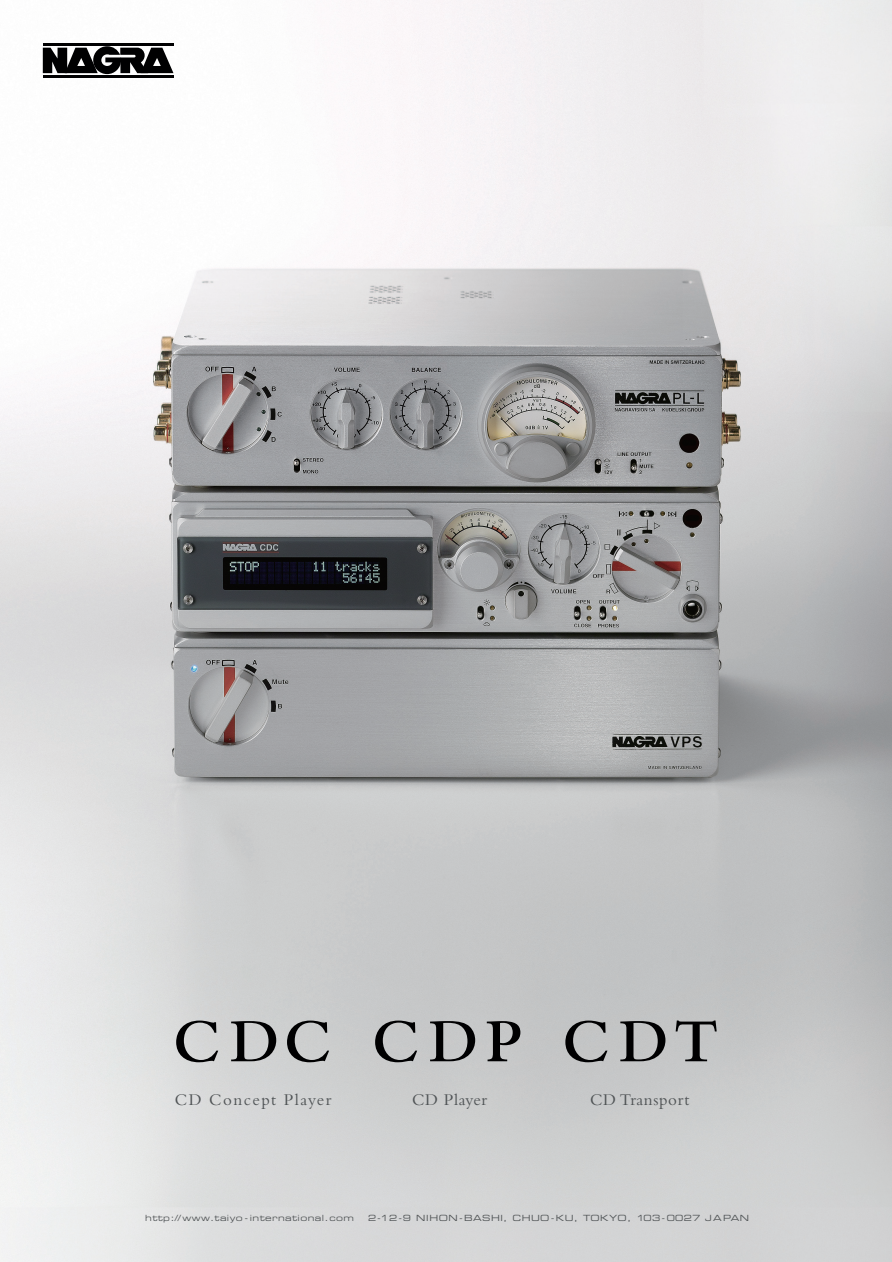
<style>
.page{position:relative;width:892px;height:1262px;background:#fff}
.page>*{position:absolute;margin:0;border:0;box-sizing:border-box;transform-origin:0 0}
.t1{font:600 63.75px "Bembo";letter-spacing:.13em;color:#000001}
.t2{font:16.95px "Bembo";letter-spacing:.035em;color:#4f5355}
.t3{font:16.95px "Bembo";letter-spacing:.085em;color:#4f5355}
.t4{font:8.55px "Eurostile Extended Two";letter-spacing:.05em;color:#4f5355}
</style>
<div class="page">
<img style="left:0;top:0;width:892px;height:1262px">
<svg style="left:43px;top:46px;width:130px;height:28px"></svg>
<hr style="left:43px;top:43px;width:130px;height:2px;background:#000001">
<hr style="left:43px;top:75px;width:130px;height:2px;background:#000001">
<p class="t1" style="left:173px;top:1018px;width:159px">CDC</p>
<p class="t3" style="left:175px;top:1094px;width:158px">CD Concept Player</p>
<p class="t1" style="left:372px;top:1018px;width:151px">CDP</p>
<p class="t2" style="left:412px;top:1094px;width:77px">CD Player</p>
<p class="t1" style="left:562px;top:1018px;width:157px">CDT</p>
<p class="t2" style="left:590px;top:1094px;width:101px">CD Transport</p>
<p class="t4" style="left:145px;top:1214px;width:210px">http:// www.taiyo - international.com</p>
<p class="t4" style="left:368px;top:1214px;width:383px">2-12-9 NIHON -BASHI, CHUO-KU, TOKYO, 103-0027 JAPAN</p>
</div>
